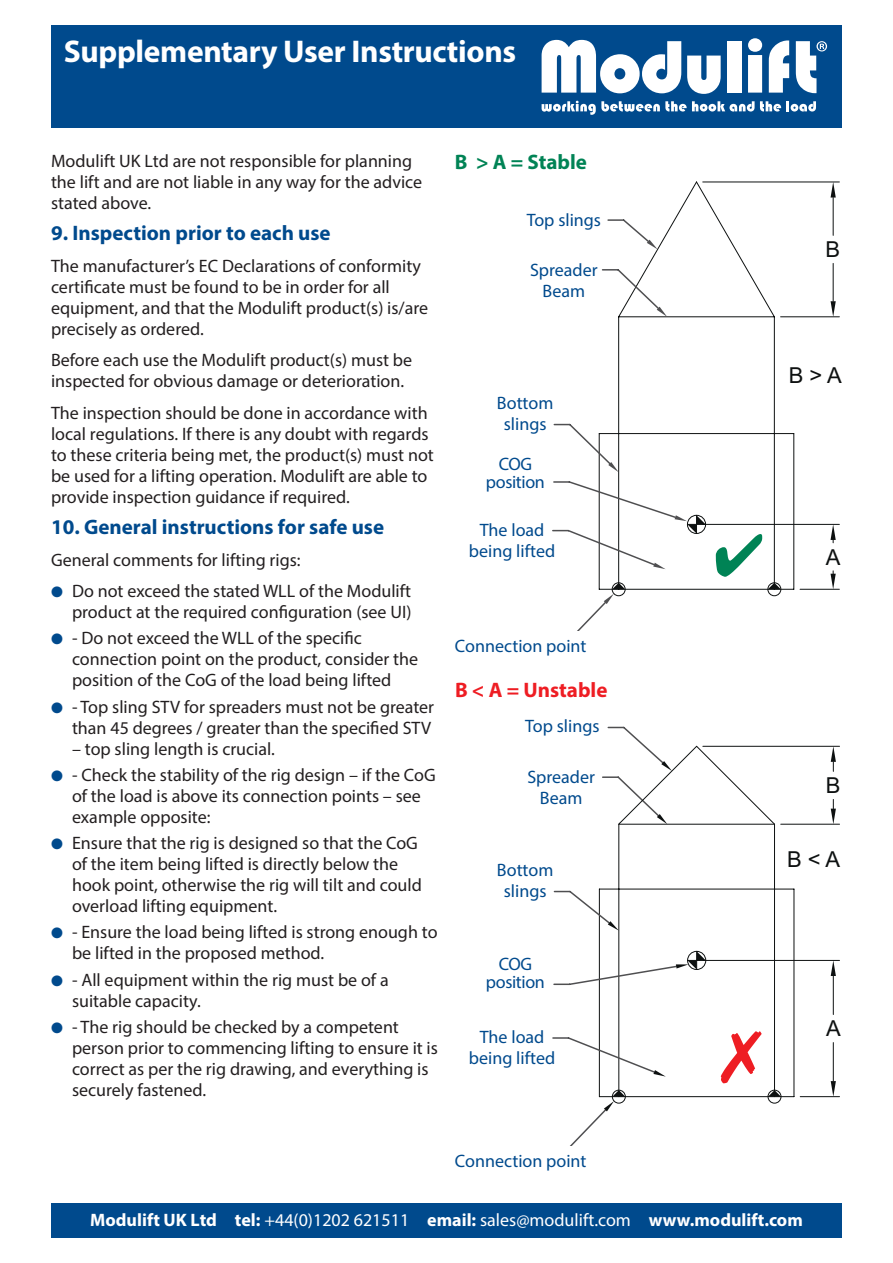
<style>
.page{position:relative;width:893px;height:1263px;background:#fff}
.page>*{position:absolute;margin:0;border:0;box-sizing:border-box;transform-origin:0 0}
.t1{font:700 31.5px "Myriad Pro";letter-spacing:-.01em;color:#fff}
.t2{font:22.05px "Arial";color:#0e1111}
.t3{font:700 21px "Myriad Pro";color:#004a8d}
.t4{font:700 21px "Myriad Pro";color:#ee1d23}
.t5{font:700 21px "Myriad Pro";color:#008355}
.t6{font:18px/21px "Myriad Pro";color:#231f20}
.t7{font:18px/21px "Myriad Pro";color:#004a8d;text-align:center}
.t8{font:700 18px "Myriad Pro";color:#fff}
.t9{font:18px/18px "Myriad Pro";letter-spacing:-.02em;color:#004a8d;text-align:center}
.s1{color:#004a8d}
.s2{font-weight:400}
</style>
<div class="page">
<div style="left:51px;top:1203px;width:791px;height:34px;background:#004a8d"></div>
<div style="left:51px;top:26px;width:791px;height:102px;background:#004a8d"></div>
<svg style="left:542px;top:40px;width:139px;height:53px"></svg>
<svg style="left:687px;top:56px;width:34px;height:38px"></svg>
<div style="left:727px;top:41px;width:14px;height:52px;background:#fff"></div>
<svg style="left:748px;top:38px;width:14px;height:55px"></svg>
<svg style="left:769px;top:40px;width:20px;height:53px"></svg>
<svg style="left:542px;top:101px;width:274px;height:14px"></svg>
<svg style="left:796px;top:41px;width:31px;height:52px"></svg>
<svg style="left:598px;top:197px;width:196px;height:393px"></svg>
<svg style="left:687px;top:182px;width:153px;height:352px"></svg>
<svg style="left:831px;top:182px;width:5px;height:16px"></svg>
<svg style="left:831px;top:301px;width:5px;height:16px"></svg>
<hr style="left:703px;top:524px;width:136px;height:1px;background:#0e1111">
<hr style="left:800px;top:589px;width:39px;height:1px;background:#0e1111">
<svg style="left:830px;top:524px;width:6px;height:19px"></svg>
<svg style="left:830px;top:571px;width:6px;height:18px"></svg>
<div style="left:612px;top:582px;width:13px;height:14px;border:1px solid #0e1111;border-radius:50%"></div>
<svg style="left:768px;top:583px;width:13px;height:6px"></svg>
<div style="left:767px;top:582px;width:14px;height:14px;border:1px solid #0e1111;border-radius:50%"></div>
<svg style="left:607px;top:218px;width:51px;height:31px"></svg>
<svg style="left:601px;top:268px;width:66px;height:49px"></svg>
<svg style="left:553px;top:422px;width:66px;height:50px"></svg>
<svg style="left:552px;top:480px;width:154px;height:89px"></svg>
<svg style="left:577px;top:583px;width:48px;height:48px"></svg>
<svg style="left:716px;top:534px;width:46px;height:43px"></svg>
<hr style="left:618px;top:824px;width:1px;height:273px;background:#0e1111">
<hr style="left:599px;top:889px;width:1px;height:208px;background:#0e1111">
<hr style="left:794px;top:889px;width:1px;height:208px;background:#0e1111">
<hr style="left:599px;top:1096px;width:195px;height:1px;background:#0e1111">
<hr style="left:774px;top:824px;width:1px;height:273px;background:#0e1111">
<hr style="left:800px;top:1096px;width:39px;height:1px;background:#0e1111">
<hr style="left:833px;top:976px;width:1px;height:38px;background:#0e1111">
<hr style="left:833px;top:1042px;width:1px;height:39px;background:#0e1111">
<svg style="left:831px;top:1081px;width:5px;height:16px"></svg>
<div style="left:612px;top:1090px;width:14px;height:13px;border:1px solid #0e1111;border-radius:50%"></div>
<svg style="left:768px;top:1090px;width:13px;height:6px"></svg>
<div style="left:768px;top:1090px;width:13px;height:13px;border:1px solid #0e1111;border-radius:50%"></div>
<svg style="left:552px;top:1036px;width:113px;height:40px"></svg>
<svg style="left:570px;top:1090px;width:55px;height:56px"></svg>
<svg style="left:553px;top:726px;width:287px;height:260px"></svg>
<svg style="left:721px;top:1031px;width:41px;height:52px"></svg>
<h1 class="t1" style="left:64px;top:31px;width:454px">Supplementary User Instructions</h1>
<p class="t6" style="left:51px;top:150px;width:373px">Modulift UK Ltd are not responsible for planning the lift and are not liable in any way for the advice stated above.</p>
<p class="t3" style="left:51px;top:219px;width:281px">9. Inspection prior to each use</p>
<p class="t6" style="left:51px;top:255px;width:379px">The manufacturer’s EC Declarations of conformity certificate must be found to be in order for all equipment, and that the Modulift product(s) is/are precisely as ordered.</p>
<p class="t6" style="left:51px;top:349px;width:363px">Before each use the Modulift product(s) must be inspected for obvious damage or deterioration.</p>
<p class="t6" style="left:51px;top:402px;width:384px">The inspection should be done in accordance with local regulations. If there is any doubt with regards to these criteria being met, the product(s) must not be used for a lifting operation. Modulift are able to provide inspection guidance if required.</p>
<p class="t3" style="left:51px;top:513px;width:335px">10. General instructions for safe use</p>
<p class="t6" style="left:51px;top:549px;width:251px">General comments for lifting rigs:</p>
<p class="t6" style="left:51px;top:580px;width:362px;text-align:right"><span class="s1">●</span> Do not exceed the stated WLL of the Modulift product at the required configuration (see UI)</p>
<p class="t6" style="left:72px;top:628px;width:348px;text-indent:-21px"><span class="s1">●</span> - Do not exceed the WLL of the specific connection point on the product, consider the position of the CoG of the load being lifted</p>
<p class="t6" style="left:51px;top:696px;width:385px;text-align:right"><span class="s1">●</span> - Top sling STV for spreaders must not be greater than 45 degrees / greater than the specified STV</p>
<p class="t6" style="left:72px;top:738px;width:204px">– top sling length is crucial.</p>
<p class="t6" style="left:72px;top:764px;width:365px;text-indent:-21px"><span class="s1">●</span> - Check the stability of the rig design – if the CoG of the load is above its connection points – see example opposite:</p>
<p class="t6" style="left:72px;top:832px;width:351px;text-indent:-21px"><span class="s1">●</span> Ensure that the rig is designed so that the CoG of the item being lifted is directly below the hook point, otherwise the rig will tilt and could overload lifting equipment.</p>
<p class="t6" style="left:72px;top:922px;width:367px;text-indent:-21px"><span class="s1">●</span> - Ensure the load being lifted is strong enough to be lifted in the proposed method.</p>
<p class="t6" style="left:72px;top:969px;width:318px;text-indent:-21px"><span class="s1">●</span> - All equipment within the rig must be of a suitable capacity.</p>
<p class="t6" style="left:72px;top:1016px;width:367px;text-indent:-21px"><span class="s1">●</span> - The rig should be checked by a competent person prior to commencing lifting to ensure it is correct as per the rig drawing, and everything is securely fastened.</p>
<p class="t5" style="left:455px;top:148px;width:134px">B &gt; A = Stable</p>
<p class="t7" style="left:527px;top:209px;width:76px">Top slings</p>
<p class="t7" style="left:530px;top:259px;width:69px">Spreader<br>Beam</p>
<p class="t7" style="left:497px;top:392px;width:58px">Bottom slings</p>
<p class="t9" style="left:486px;top:455px;width:60px">COG position</p>
<p class="t7" style="left:469px;top:519px;width:88px">The load being lifted</p>
<p class="t7" style="left:455px;top:635px;width:133px">Connection point</p>
<p class="t4" style="left:455px;top:676px;width:154px">B &lt; A = Unstable</p>
<p class="t7" style="left:525px;top:715px;width:76px">Top slings</p>
<p class="t7" style="left:527px;top:766px;width:69px">Spreader<br>Beam</p>
<p class="t7" style="left:497px;top:859px;width:58px">Bottom slings</p>
<p class="t9" style="left:486px;top:954px;width:60px">COG position</p>
<p class="t7" style="left:469px;top:1026px;width:88px">The load being lifted</p>
<p class="t7" style="left:455px;top:1150px;width:133px">Connection point</p>
<p class="t2" style="left:826px;top:235px;width:16px">B</p>
<p class="t2" style="left:789px;top:361px;width:55px">B &gt; A</p>
<p class="t2" style="left:826px;top:542px;width:16px">A</p>
<p class="t2" style="left:826px;top:771px;width:16px">B</p>
<p class="t2" style="left:787px;top:845px;width:55px">B &lt; A</p>
<p class="t2" style="left:826px;top:1014px;width:16px">A</p>
<p class="t8" style="left:90px;top:1209px;width:714px">Modulift UK Ltd tel: <span class="s2">+44(0)1202 621511</span> email: <span class="s2">sales@modulift.com</span> www.modulift.com</p>
</div>
